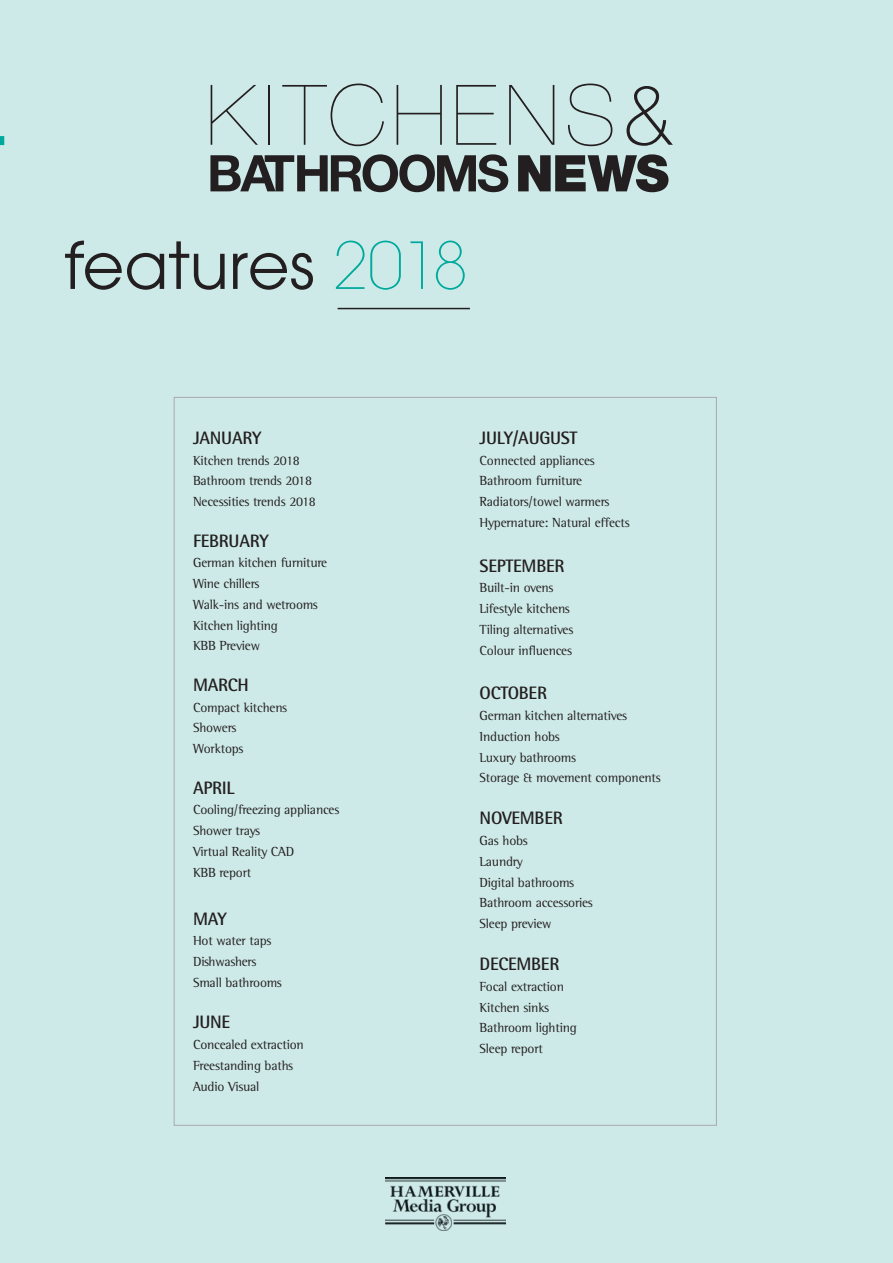
<style>
.page{position:relative;width:893px;height:1263px;background:#ceeae8}
.page>*{position:absolute;margin:0;border:0;box-sizing:border-box;transform-origin:0 0}
.t1{font:200 83.7px "Helvetica Neue";letter-spacing:.075em;color:#231f20}
.t2{font:64.2px "Avant Garde";color:#231f20}
.t3{font:700 50.55px "Helvetica Neue";letter-spacing:-.06em;color:#231f20}
.t4{font:700 18px "Rotis Semi Sans";letter-spacing:-.015em;color:#231f20}
.t5{font:13.5px/20.7px "Rotis Semi Serif";letter-spacing:-.015em;color:#231f20}
.s1{font-weight:100}
.s2{font-weight:900}
.s3{font-weight:200;color:#00a99d}
</style>
<div class="page">
<hr style="left:338px;top:308px;width:132px;height:1px;background:#231f20">
<svg style="left:0;top:136px;width:4px;height:9px"></svg>
<img style="left:385px;top:1178px;width:121px;height:52px">
<h1 class="t1" style="left:206px;top:85px;width:468px">KITCHENS<span class="s1">&amp;</span></h1>
<h3 class="t3" style="left:207px;top:142px;width:464px">BATHROOMS <span class="s2">NEWS</span></h3>
<h2 class="t2" style="left:64px;top:241px;width:406px">features <span class="s3">2018</span></h2>
<h3 class="t4" style="left:193px;top:431px;width:70px">JANUARY</h3>
<p class="t5" style="left:193px;top:451px;width:124px">Kitchen trends 2018<br>Bathroom trends 2018<br>Necessities trends 2018</p>
<h3 class="t4" style="left:193px;top:534px;width:77px">FEBRUARY</h3>
<p class="t5" style="left:193px;top:554px;width:136px">German kitchen furniture<br>Wine chillers<br>Walk-ins and wetrooms<br>Kitchen lighting<br>KBB Preview</p>
<h3 class="t4" style="left:193px;top:678px;width:57px">MARCH</h3>
<p class="t5" style="left:193px;top:698px;width:96px">Compact kitchens<br>Showers<br>Worktops</p>
<h3 class="t4" style="left:193px;top:781px;width:43px">APRIL</h3>
<p class="t5" style="left:193px;top:801px;width:148px">Cooling/freezing appliances<br>Shower trays<br>Virtual Reality CAD<br>KBB report</p>
<h3 class="t4" style="left:193px;top:912px;width:35px">MAY</h3>
<p class="t5" style="left:193px;top:932px;width:90px">Hot water taps<br>Dishwashers<br>Small bathrooms</p>
<h3 class="t4" style="left:193px;top:1016px;width:39px">JUNE</h3>
<p class="t5" style="left:193px;top:1035px;width:112px">Concealed extraction<br>Freestanding baths<br>Audio Visual</p>
<h3 class="t4" style="left:480px;top:431px;width:100px">JULY/AUGUST</h3>
<p class="t5" style="left:480px;top:451px;width:152px">Connected appliances<br>Bathroom furniture<br>Radiators/towel warmers<br>Hypernature: Natural effects</p>
<h3 class="t4" style="left:480px;top:559px;width:86px">SEPTEMBER</h3>
<p class="t5" style="left:480px;top:579px;width:95px">Built-in ovens<br>Lifestyle kitchens<br>Tiling alternatives<br>Colour influences</p>
<h3 class="t4" style="left:480px;top:687px;width:69px">OCTOBER</h3>
<p class="t5" style="left:480px;top:706px;width:183px">German kitchen alternatives<br>Induction hobs<br>Luxury bathrooms<br>Storage &amp; movement components</p>
<h3 class="t4" style="left:480px;top:812px;width:85px">NOVEMBER</h3>
<p class="t5" style="left:480px;top:831px;width:115px">Gas hobs<br>Laundry<br>Digital bathrooms<br>Bathroom accessories<br>Sleep preview</p>
<h3 class="t4" style="left:480px;top:958px;width:81px">DECEMBER</h3>
<p class="t5" style="left:480px;top:977px;width:99px">Focal extraction<br>Kitchen sinks<br>Bathroom lighting<br>Sleep report</p>
</div>
